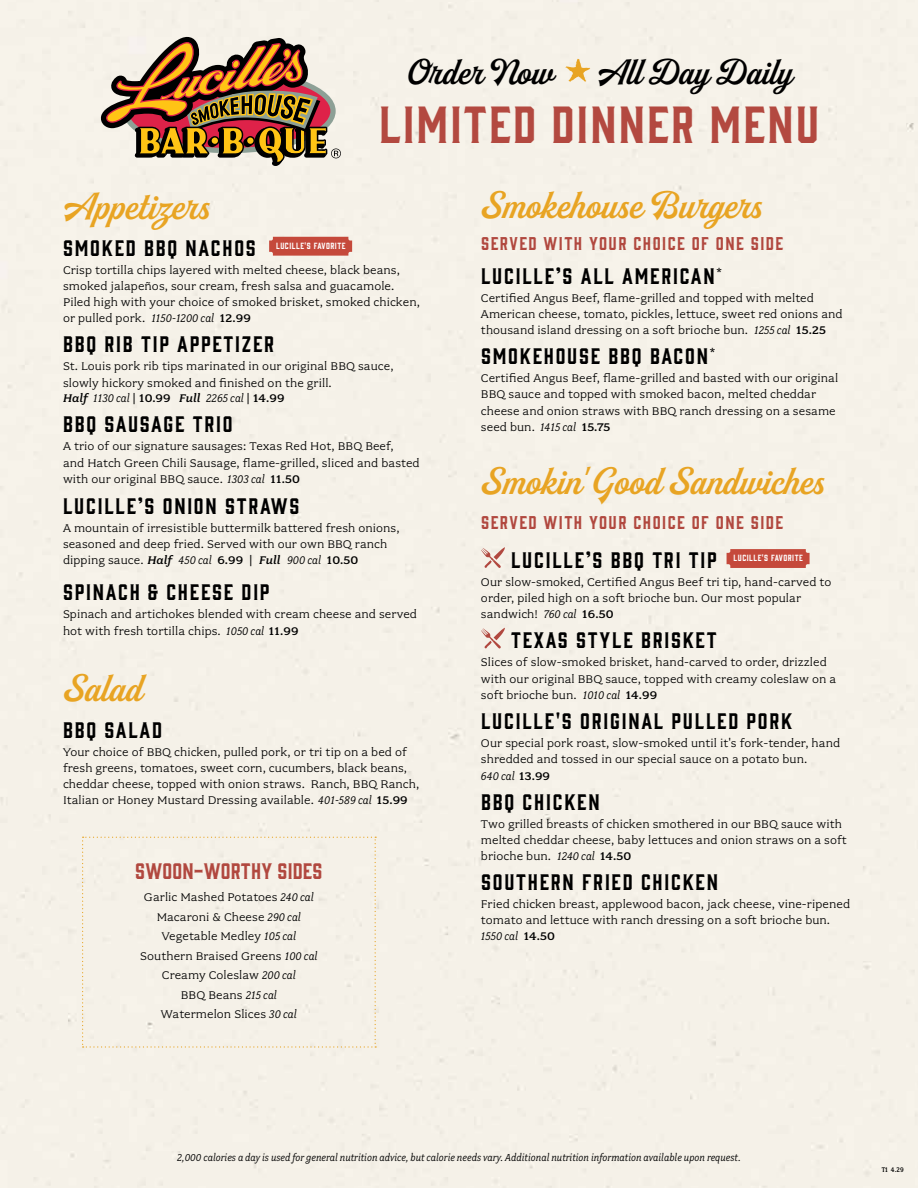
<style>
.page{position:relative;width:918px;height:1188px;background:#fff}
.page>*{position:absolute;margin:0;border:0;box-sizing:border-box;transform-origin:0 0}
.t1{font:48px "Gin";letter-spacing:.045em;color:#b34940}
.t2{font:40.05px "Buinton";color:#e8a423}
.t3{font:37.5px "Buinton";color:#000}
.t4{font:20.7px "Gin";letter-spacing:.085em;color:#000}
.t5{font:20.7px "Gin";letter-spacing:.01em;color:#b1483f}
.t6{font:16.95px "Gin";letter-spacing:.085em;color:#b1483f}
.t7{font:12.45px/16.2px "Fairplex Wide OT";letter-spacing:.005em;color:#000}
.t8{font:italic 12.45px "Fairplex Narrow OT";letter-spacing:.005em;color:#000}
.t9{font:italic 11.25px "Fairplex Narrow OT";letter-spacing:.005em;color:#000}
.t10{font:8.25px "Gin";letter-spacing:.06em;color:#fff}
.t11{font:500 7.5px "Fairplex Narrow OT";color:#000}
.s1{font-family:"Fairplex Narrow OT";font-style:italic}
.s2{font-weight:500}
.s3{font-family:"Fairplex Wide OT Med"}
.s4{font-family:"Fairplex Wide OT";font-weight:500;font-style:normal}
.s5{font-family:"Fairplex Wide OT Med";font-style:italic}
</style>
<div class="page">
<svg style="left:269px;top:237px;width:83px;height:19px;background:#c75144"></svg>
<svg style="left:481px;top:547px;width:24px;height:21px"></svg>
<svg style="left:727px;top:549px;width:83px;height:19px;background:#c75042"></svg>
<svg style="left:481px;top:628px;width:24px;height:21px"></svg>
<svg style="left:101px;top:37px;width:240px;height:129px;background:#a78362"></svg>
<svg style="left:565px;top:59px;width:25px;height:23px"></svg>
<div style="left:82px;top:837px;width:294px;height:211px;background:#f5f1e8"></div>
<h2 class="t2" style="left:63px;top:183px;width:148px">Appetizers</h2>
<h3 class="t3" style="left:407px;top:51px;width:386px">Order Now All Day Daily</h3>
<h1 class="t1" style="left:379px;top:91px;width:442px">LIMITED DINNER MENU</h1>
<h2 class="t2" style="left:481px;top:183px;width:282px">Smokehouse Burgers</h2>
<h3 class="t4" style="left:63px;top:233px;width:194px">SMOKED BBQ NACHOS</h3>
<p class="t10" style="left:276px;top:240px;width:71px">LUCILLE'S FAVORITE</p>
<p class="t7" style="left:63px;top:262px;width:358px">Crisp tortilla chips layered with melted cheese, black beans, smoked jalapeños, sour cream, fresh salsa and guacamole.<br>Piled high with your choice of smoked brisket, smoked chicken, or pulled pork. <span class="s1">1150-1200 cal</span> <span class="s2">12.99</span></p>
<h3 class="t4" style="left:63px;top:330px;width:213px">BBQ RIB TIP APPETIZER</h3>
<p class="t7" style="left:63px;top:358px;width:332px">St. Louis pork rib tips marinated in our original BBQ sauce, slowly hickory smoked and finished on the grill.</p>
<p class="t8" style="left:63px;top:392px;width:223px"><span class="s3">Half</span> 1130 cal <span class="s4">| 10.99</span> <span class="s3">Full</span> 2265 cal <span class="s4">| 14.99</span></p>
<h3 class="t4" style="left:63px;top:410px;width:171px">BBQ SAUSAGE TRIO</h3>
<p class="t7" style="left:63px;top:438px;width:358px">A trio of our signature sausages: Texas Red Hot, BBQ Beef,<br>and Hatch Green Chili Sausage, flame-grilled, sliced and basted with our original BBQ sauce. <span class="s1">1303 cal</span> <span class="s2">11.50</span></p>
<h3 class="t4" style="left:63px;top:492px;width:238px">LUCILLE’S ONION STRAWS</h3>
<p class="t7" style="left:63px;top:520px;width:338px">A mountain of irresistible buttermilk battered fresh onions, seasoned and deep fried. Served with our own BBQ ranch dipping sauce. <span class="s5">Half</span> <span class="s1">450 cal</span> <span class="s2">6.99 |</span> <span class="s5">Full</span> <span class="s1">900 cal</span> <span class="s2">10.50</span></p>
<h3 class="t4" style="left:63px;top:578px;width:208px">SPINACH &amp; CHEESE DIP</h3>
<p class="t7" style="left:63px;top:606px;width:356px">Spinach and artichokes blended with cream cheese and served hot with fresh tortilla chips. <span class="s1">1050 cal</span> <span class="s2">11.99</span></p>
<h2 class="t2" style="left:63px;top:666px;width:80px">Salad</h2>
<h3 class="t4" style="left:63px;top:715px;width:100px">BBQ SALAD</h3>
<p class="t7" style="left:63px;top:744px;width:358px">Your choice of BBQ chicken, pulled pork, or tri tip on a bed of fresh greens, tomatoes, sweet corn, cucumbers, black beans, cheddar cheese, topped with onion straws. Ranch, BBQ Ranch, Italian or Honey Mustard Dressing available. <span class="s1">401-589 cal</span> <span class="s2">15.99</span></p>
<h3 class="t5" style="left:135px;top:857px;width:189px">SWOON-WORTHY SIDES</h3>
<p class="t7" style="left:140px;top:888px;width:179px;line-height:19.5px;text-align:center">Garlic Mashed Potatoes <span class="s1">240 cal<br></span>Macaroni &amp; Cheese <span class="s1">290 cal<br></span>Vegetable Medley <span class="s1">105 cal<br></span>Southern Braised Greens <span class="s1">100 cal<br></span>Creamy Coleslaw <span class="s1">200 cal<br></span>BBQ Beans <span class="s1">215 cal<br></span>Watermelon Slices <span class="s1">30 cal</span></p>
<h3 class="t6" style="left:481px;top:232px;width:304px">SERVED WITH YOUR CHOICE OF ONE SIDE</h3>
<h3 class="t4" style="left:481px;top:261px;width:242px">LUCILLE’S ALL AMERICAN<sup>*</sup></h3>
<p class="t7" style="left:481px;top:290px;width:363px">Certified Angus Beef, flame-grilled and topped with melted<br>American cheese, tomato, pickles, lettuce, sweet red onions and thousand island dressing on a soft brioche bun. <span class="s1">1255 cal</span> <span class="s2">15.25</span></p>
<h3 class="t4" style="left:481px;top:342px;width:236px">SMOKEHOUSE BBQ BACON<sup>*</sup></h3>
<p class="t7" style="left:481px;top:370px;width:359px">Certified Angus Beef, flame-grilled and basted with our original BBQ sauce and topped with smoked bacon, melted cheddar cheese and onion straws with BBQ ranch dressing on a sesame seed bun. <span class="s1">1415 cal</span> <span class="s2">15.75</span></p>
<h2 class="t2" style="left:481px;top:458px;width:345px">Smokin' Good Sandwiches</h2>
<h3 class="t6" style="left:481px;top:511px;width:304px">SERVED WITH YOUR CHOICE OF ONE SIDE</h3>
<h3 class="t4" style="left:511px;top:546px;width:207px">LUCILLE’S BBQ TRI TIP</h3>
<p class="t10" style="left:734px;top:552px;width:71px">LUCILLE'S FAVORITE</p>
<p class="t7" style="left:481px;top:574px;width:352px">Our slow-smoked, Certified Angus Beef tri tip, hand-carved to order, piled high on a soft brioche bun. Our most popular sandwich! <span class="s1">760 cal</span> <span class="s2">16.50</span></p>
<h3 class="t4" style="left:511px;top:626px;width:207px">TEXAS STYLE BRISKET</h3>
<p class="t7" style="left:481px;top:655px;width:357px">Slices of slow-smoked brisket, hand-carved to order, drizzled with our original BBQ sauce, topped with creamy coleslaw on a soft brioche bun. <span class="s1">1010 cal</span> <span class="s2">14.99</span></p>
<h3 class="t4" style="left:481px;top:707px;width:313px">LUCILLE'S ORIGINAL PULLED PORK</h3>
<p class="t7" style="left:481px;top:735px;width:361px">Our special pork roast, slow-smoked until it's fork-tender, hand shredded and tossed in our special sauce on a potato bun.</p>
<p class="t8" style="left:481px;top:769px;width:71px">640 cal <span class="s4">13.99</span></p>
<h3 class="t4" style="left:481px;top:787px;width:120px">BBQ CHICKEN</h3>
<p class="t7" style="left:481px;top:816px;width:367px">Two grilled breasts of chicken smothered in our BBQ sauce with melted cheddar cheese, baby lettuces and onion straws on a soft brioche bun. <span class="s1">1240 cal</span> <span class="s2">14.50</span></p>
<h3 class="t4" style="left:481px;top:868px;width:238px">SOUTHERN FRIED CHICKEN</h3>
<p class="t7" style="left:481px;top:896px;width:371px">Fried chicken breast, applewood bacon, jack cheese, vine-ripened tomato and lettuce with ranch dressing on a soft brioche bun.</p>
<p class="t8" style="left:481px;top:929px;width:75px">1550 cal <span class="s4">14.50</span></p>
<p class="t9" style="left:177px;top:1152px;width:565px">2,000 calories a day is used for general nutrition advice, but calorie needs vary. Additional nutrition information available upon request.</p>
<p class="t11" style="left:882px;top:1165px;width:24px">T1 4.29</p>
</div>
